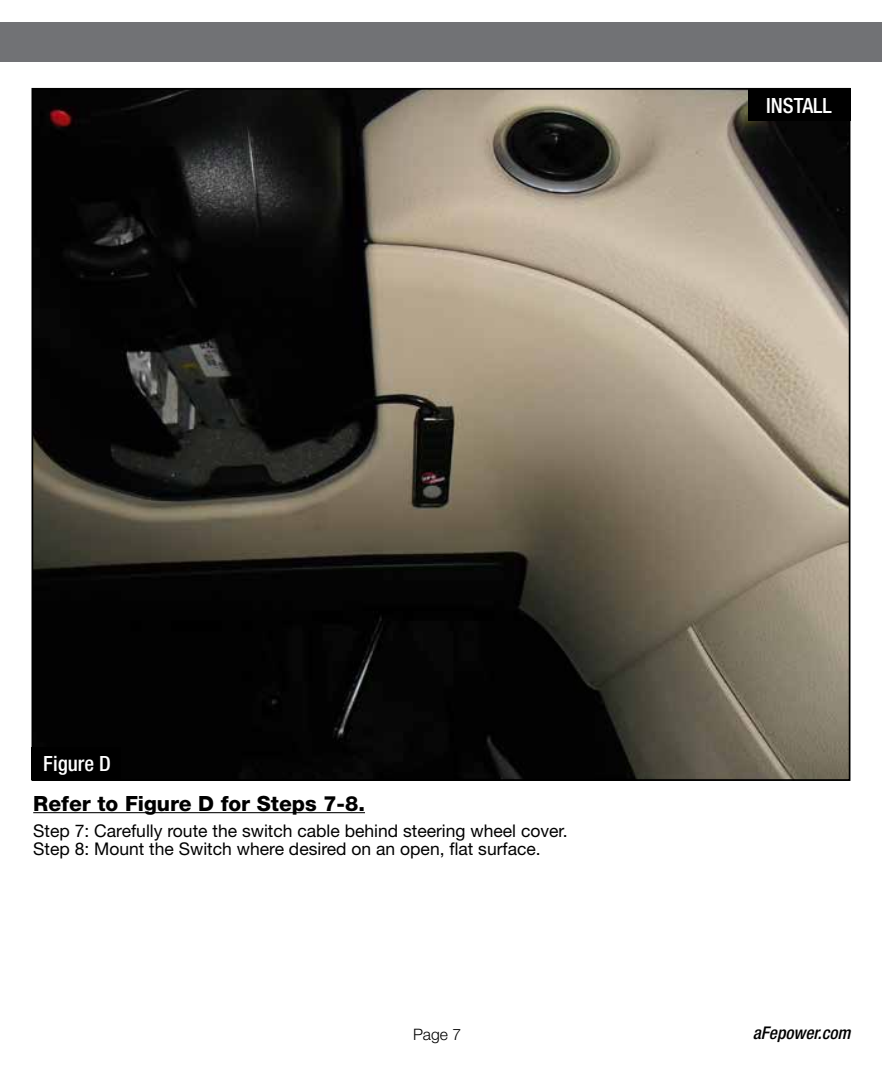
<style>
.page{position:relative;width:882px;height:1071px;background:#fff}
.page>*{position:absolute;margin:0;border:0;box-sizing:border-box;transform-origin:0 0}
.t1{font:800 21px "Helvetica Neue";color:#000}
.t2{font:500 condensed 21px "Helvetica Neue";color:#fff}
.t3{font:17.5px/17.5px "Helvetica Neue";color:#000}
.t4{font:italic 500 condensed 17.5px "Helvetica Neue";color:#000}
.t5{font:300 15.75px "Helvetica Neue";color:#000}
</style>
<div class="page">
<div style="left:0;top:23px;width:882px;height:39px;background:#717275"></div>
<img style="left:35px;top:91px;width:812px;height:687px">
<hr style="left:33px;top:812px;width:332px;height:1px;background:#000">
<div style="left:32px;top:747px;width:89px;height:33px;background:#000"></div>
<div style="left:748px;top:88px;width:102px;height:33px;background:#000"></div>
<p class="t2" style="left:766px;top:93px;width:67px">INSTALL</p>
<p class="t2" style="left:43px;top:751px;width:69px">Figure D</p>
<p class="t1" style="left:33px;top:791px;width:333px">Refer to Figure D for Steps 7-8.</p>
<p class="t3" style="left:33px;top:822px;width:536px">Step 7: Carefully route the switch cable behind steering wheel cover.<br>Step 8: Mount the Switch where desired on an open, flat surface.</p>
<p class="t5" style="left:413px;top:1024px;width:50px">Page 7</p>
<p class="t4" style="left:753px;top:1023px;width:99px">aFepower.com</p>
</div>
